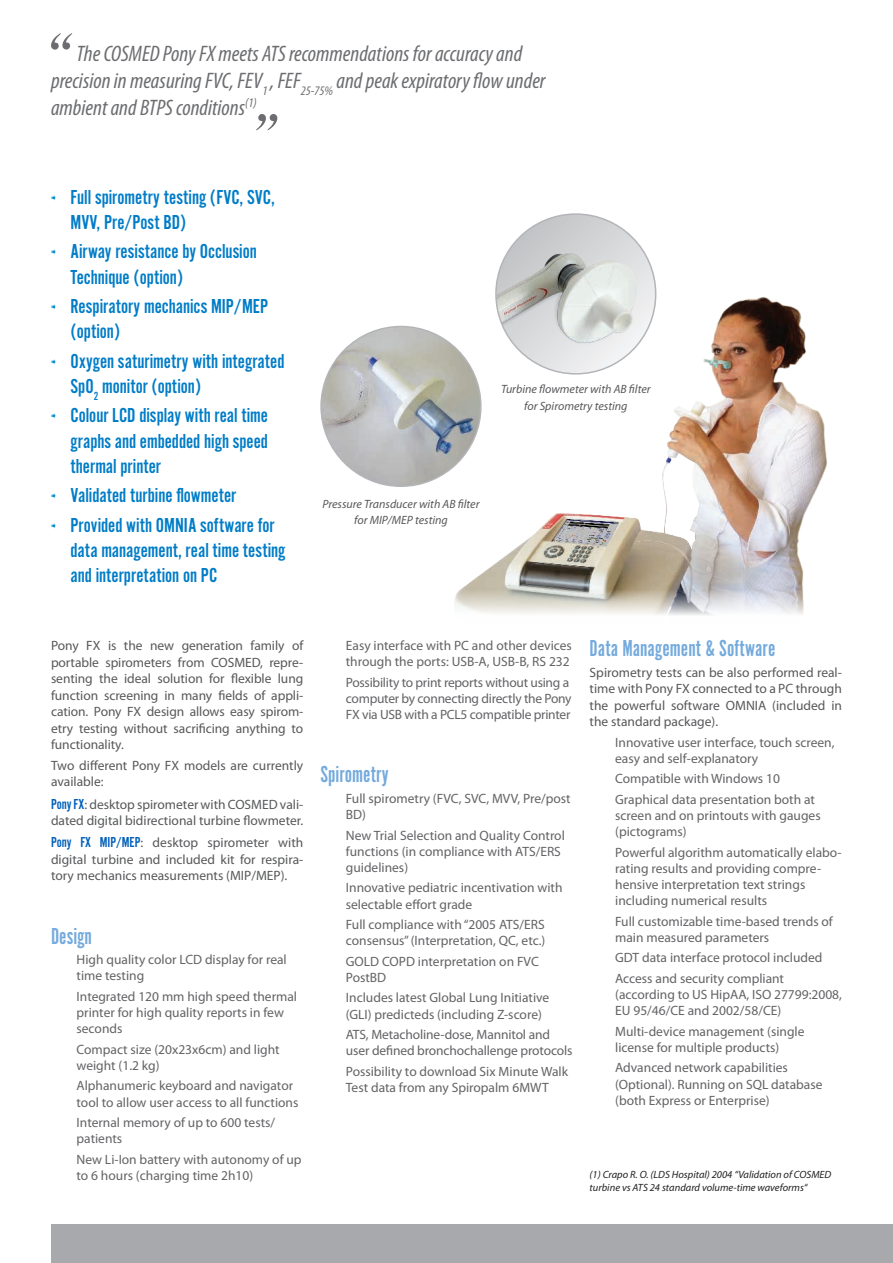
<style>
.page{position:relative;width:893px;height:1263px;background:#fff}
.page>*{position:absolute;margin:0;border:0;box-sizing:border-box;transform-origin:0 0}
.Title_-_Body{font:24px "Alternate Got No 1 D";color:#74aadd}
.Incipit_Statement{font:italic condensed 22.5px/27px "Myriad Pro";color:#6c6d70}
.t1{font:21px/25.2px "Alternate Got No 2 D";color:#007cc7}
.t2{font:13.5px/16.2px "Myriad Pro";color:#636366}
.Body{font:13.5px/16.5px "Myriad Pro";color:#57585a;text-align:justify}
.t3{font:13.5px/16.2px "Myriad Pro";letter-spacing:-.02em;color:#636366}
.t4{font:italic 12px/16.5px "Myriad Pro";color:#57585a;text-align:center}
.Bibliography_-_Note{font:italic 10.5px/12.6px "Myriad Pro";color:#231f20}
.s1{font-family:"Alternate Got No 2 D";font-size:15px;color:#005fb9}
</style>
<div class="page">
<div style="left:51px;top:1225px;width:842px;height:38px;background:#a8a9ad"></div>
<img style="left:434px;top:288px;width:393px;height:327px">
<svg style="left:256px;top:114px;width:21px;height:16px"></svg>
<img style="left:321px;top:326px;width:160px;height:160px;border-radius:80px">
<img style="left:496px;top:215px;width:157px;height:159px">
<svg style="left:51px;top:33px;width:22px;height:17px"></svg>
<p class="Incipit_Statement" style="left:51px;top:40px;width:496px;text-indent:26px">The COSMED Pony FX meets ATS recommendations for accuracy and precision in measuring FVC, FEV<sub>1</sub> , FEF<sub>25-75%</sub> and peak expiratory flow under ambient and BTPS conditions<sup>(1)</sup></p>
<p class="t1" style="left:71px;top:185px;width:206px">Full spirometry testing (FVC, SVC,<br>MVV, Pre/Post BD)</p>
<p class="t1" style="left:71px;top:239px;width:188px">Airway resistance by Occlusion<br>Technique (option)</p>
<p class="t1" style="left:71px;top:294px;width:199px">Respiratory mechanics MIP/MEP (option)</p>
<p class="t1" style="left:71px;top:349px;width:215px">Oxygen saturimetry with integrated<br>SpO<sub>2</sub> monitor (option)</p>
<p class="t1" style="left:71px;top:403px;width:199px;text-align:justify">Colour LCD display with real time graphs and embedded high speed thermal printer</p>
<p class="t1" style="left:71px;top:483px;width:167px">Validated turbine flowmeter</p>
<p class="t1" style="left:71px;top:513px;width:216px">Provided with OMNIA software for data management, real time testing and interpretation on PC</p>
<p class="t4" style="left:501px;top:381px;width:151px">Turbine flowmeter with AB filter for Spirometry testing</p>
<p class="t4" style="left:322px;top:495px;width:159px">Pressure Transducer with AB filter for MIP/MEP testing</p>
<p class="Body" style="left:51px;top:637px;width:254px">Pony FX is the new generation family of portable spirometers from COSMED, repre&shy;senting the ideal solution for flexible lung function screening in many fields of appli&shy;cation. Pony FX design allows easy spirom&shy;etry testing without sacrificing anything to functionality.</p>
<p class="Body" style="left:51px;top:757px;width:254px">Two different Pony FX models are currently available:</p>
<p class="Body" style="left:51px;top:796px;width:254px"><span class="s1">Pony FX</span>: desktop spirometer with COSMED vali&shy;dated digital bidirectional turbine flowmeter.</p>
<p class="Body" style="left:51px;top:834px;width:254px"><span class="s1">Pony FX MIP/MEP</span>: desktop spirometer with digital turbine and included kit for respira&shy;tory mechanics measurements (MIP/MEP).</p>
<p class="Title_-_Body" style="left:51px;top:923px;width:43px">Design</p>
<p class="t2" style="left:77px;top:951px;width:212px">High quality color LCD display for real time testing</p>
<p class="t2" style="left:77px;top:988px;width:222px">Integrated 120 mm high speed thermal printer for high quality reports in few seconds</p>
<p class="t2" style="left:77px;top:1041px;width:205px">Compact size (20x23x6cm) and light weight (1.2 kg)</p>
<p class="t2" style="left:77px;top:1077px;width:223px">Alphanumeric keyboard and navigator tool to allow user access to all functions</p>
<p class="t2" style="left:77px;top:1114px;width:200px">Internal memory of up to 600 tests/ patients</p>
<p class="t2" style="left:77px;top:1151px;width:227px">New Li-Ion battery with autonomy of up to 6 hours (charging time 2h10)</p>
<p class="t2" style="left:346px;top:637px;width:228px">Easy interface with PC and other devices through the ports: USB-A, USB-B, RS 232</p>
<p class="t3" style="left:346px;top:674px;width:227px">Possibility to print reports without using a computer by connecting directly the Pony<br>FX via USB with a PCL5 compatible printer</p>
<p class="Title_-_Body" style="left:320px;top:762px;width:70px">Spirometry</p>
<p class="t2" style="left:346px;top:790px;width:226px">Full spirometry (FVC, SVC, MVV, Pre/post<br>BD)</p>
<p class="t2" style="left:346px;top:827px;width:221px">New Trial Selection and Quality Control functions (in compliance with ATS/ERS guidelines)</p>
<p class="t2" style="left:346px;top:879px;width:218px">Innovative pediatric incentivation with selectable effort grade</p>
<p class="t2" style="left:346px;top:916px;width:201px">Full compliance with “2005 ATS/ERS consensus” (Interpretation, QC, etc.)</p>
<p class="t2" style="left:346px;top:953px;width:195px">GOLD COPD interpretation on FVC<br>PostBD</p>
<p class="t2" style="left:346px;top:989px;width:205px">Includes latest Global Lung Initiative (GLI) predicteds (including Z-score)</p>
<p class="t2" style="left:346px;top:1026px;width:228px">ATS, Metacholine-dose, Mannitol and user defined bronchochallenge protocols</p>
<p class="t2" style="left:346px;top:1063px;width:224px">Possibility to download Six Minute Walk<br>Test data from any Spiropalm 6MWT</p>
<p class="Title_-_Body" style="left:590px;top:635px;width:187px">Data Management &amp; Software</p>
<p class="Body" style="left:590px;top:664px;width:254px">Spirometry tests can be also performed real&shy;time with Pony FX connected to a PC through the powerful software OMNIA (included in the standard package).</p>
<p class="t2" style="left:615px;top:734px;width:221px">Innovative user interface, touch screen, easy and self-explanatory</p>
<p class="t2" style="left:615px;top:770px;width:166px">Compatible with Windows 10</p>
<p class="t2" style="left:615px;top:791px;width:207px">Graphical data presentation both at screen and on printouts with gauges (pictograms)</p>
<p class="t2" style="left:615px;top:844px;width:228px">Powerful algorithm automatically elabo&shy;rating results and providing compre&shy;hensive interpretation text strings including numerical results</p>
<p class="t2" style="left:615px;top:913px;width:219px">Full customizable time-based trends of main measured parameters</p>
<p class="t2" style="left:615px;top:949px;width:209px">GDT data interface protocol included</p>
<p class="t2" style="left:615px;top:970px;width:228px">Access and security compliant (according to US HipAA, ISO 27799:2008,<br>EU 95/46/CE and 2002/58/CE)</p>
<p class="t2" style="left:615px;top:1023px;width:191px">Multi-device management (single license for multiple products)</p>
<p class="t2" style="left:615px;top:1059px;width:209px">Advanced network capabilities (Optional). Running on SQL database (both Express or Enterprise)</p>
<p class="Bibliography_-_Note" style="left:590px;top:1168px;width:243px">(1) Crapo R. O. (LDS Hospital) 2004 “Validation of COSMED turbine vs ATS 24 standard volume-time waveforms“</p>
</div>
